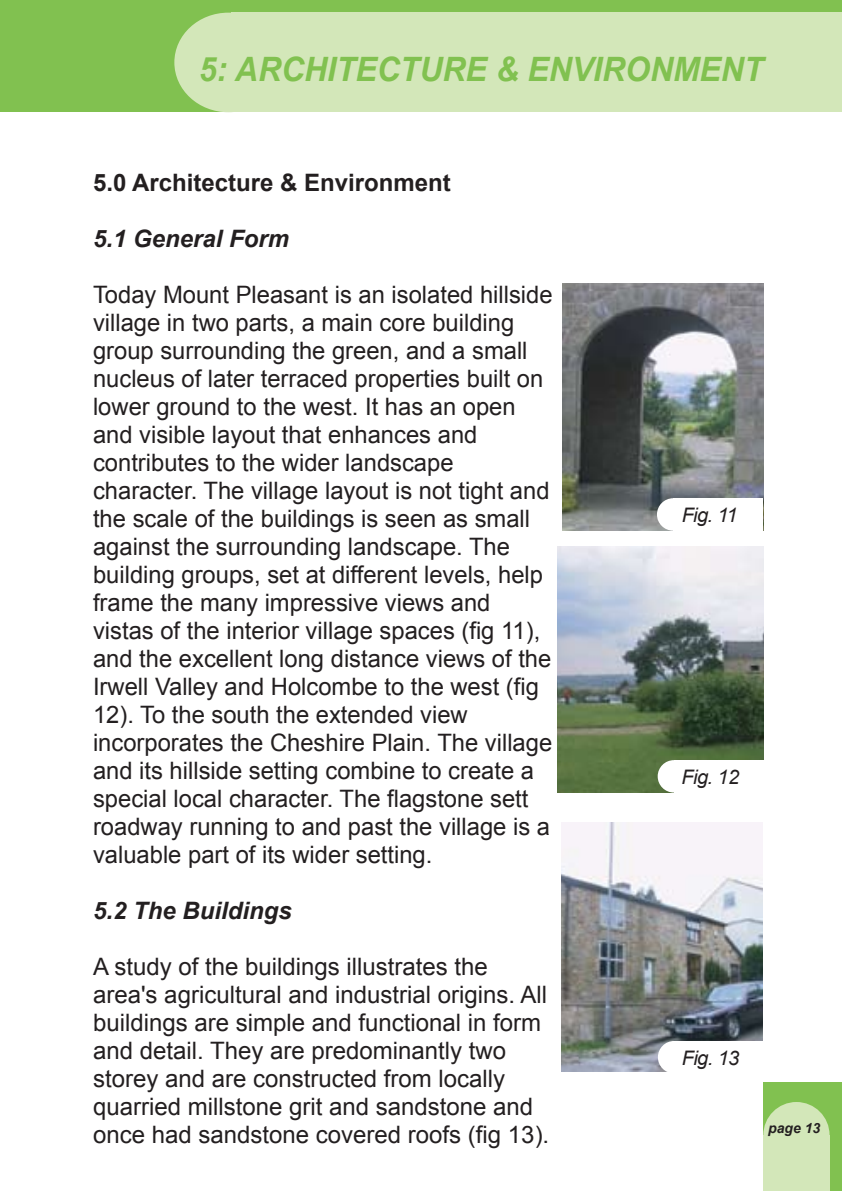
<style>
.page{position:relative;width:842px;height:1191px;background:#fff}
.page>*{position:absolute;margin:0;border:0;box-sizing:border-box;transform-origin:0 0}
.t1{font:italic 700 33.6px "Arial";color:#81c150;scale:.95 1}
.t2{font:24px/28px "Arial";color:#231f20}
.t3{font:italic 700 24px "Arial";color:#231f20}
.t4{font:700 24px "Arial";color:#231f20}
.t5{font:italic 20px "Arial";letter-spacing:-.03em;color:#231f20}
.t6{font:italic 700 14px "Arial";color:#231f20}
</style>
<div class="page">
<img style="left:562px;top:283px;width:201px;height:247px">
<img style="left:558px;top:546px;width:206px;height:246px">
<img style="left:561px;top:822px;width:201px;height:249px">
<div style="left:673px;top:498px;width:90px;height:33px;background:#fff"></div>
<div style="left:657px;top:498px;width:32px;height:32px;background:#fff;border-radius:50%"></div>
<div style="left:674px;top:760px;width:90px;height:32px;background:#fff"></div>
<div style="left:658px;top:760px;width:32px;height:32px;background:#fff;border-radius:50%"></div>
<div style="left:674px;top:1041px;width:90px;height:32px;background:#fff"></div>
<div style="left:658px;top:1041px;width:32px;height:32px;background:#fff;border-radius:50%"></div>
<div style="left:0;top:0;width:842px;height:112px;background:#81c150"></div>
<div style="left:231px;top:13px;width:611px;height:99px;background:#d3e7b9"></div>
<div style="left:174px;top:13px;width:108px;height:99px;background:#d3e7b9;border-radius:50%"></div>
<div style="left:763px;top:1081px;width:79px;height:110px;background:#81c150"></div>
<div style="left:763px;top:1102px;width:66px;height:66px;background:#d3e7b9;border-radius:50%"></div>
<div style="left:763px;top:1135px;width:66px;height:56px;background:#d3e7b9"></div>
<h1 class="t1" style="left:199px;top:47px;width:596px">5: ARCHITECTURE &amp; ENVIRONMENT</h1>
<p class="t4" style="left:93px;top:167px;width:359px">5.0 Architecture &amp; Environment</p>
<p class="t3" style="left:93px;top:223px;width:198px">5.1 General Form</p>
<p class="t2" style="left:93px;top:281px;width:461px">Today Mount Pleasant is an isolated hillside village in two parts, a main core building group surrounding the green, and a small nucleus of later terraced properties built on lower ground to the west. It has an open and visible layout that enhances and contributes to the wider landscape character. The village layout is not tight and the scale of the buildings is seen as small against the surrounding landscape. The building groups, set at different levels, help frame the many impressive views and vistas of the interior village spaces (fig 11), and the excellent long distance views of the Irwell Valley and Holcombe to the west (fig 12). To the south the extended view incorporates the Cheshire Plain. The village and its hillside setting combine to create a special local character. The flagstone sett roadway running to and past the village is a valuable part of its wider setting.</p>
<p class="t3" style="left:93px;top:895px;width:200px">5.2 The Buildings</p>
<p class="t2" style="left:93px;top:953px;width:458px">A study of the buildings illustrates the area's agricultural and industrial origins. All buildings are simple and functional in form and detail. They are predominantly two storey and are constructed from locally quarried millstone grit and sandstone and once had sandstone covered roofs (fig 13).</p>
<p class="t5" style="left:682px;top:502px;width:58px">Fig. 11</p>
<p class="t5" style="left:682px;top:764px;width:59px">Fig. 12</p>
<p class="t5" style="left:682px;top:1045px;width:59px">Fig. 13</p>
<p class="t6" style="left:768px;top:1119px;width:54px">page 13</p>
</div>
